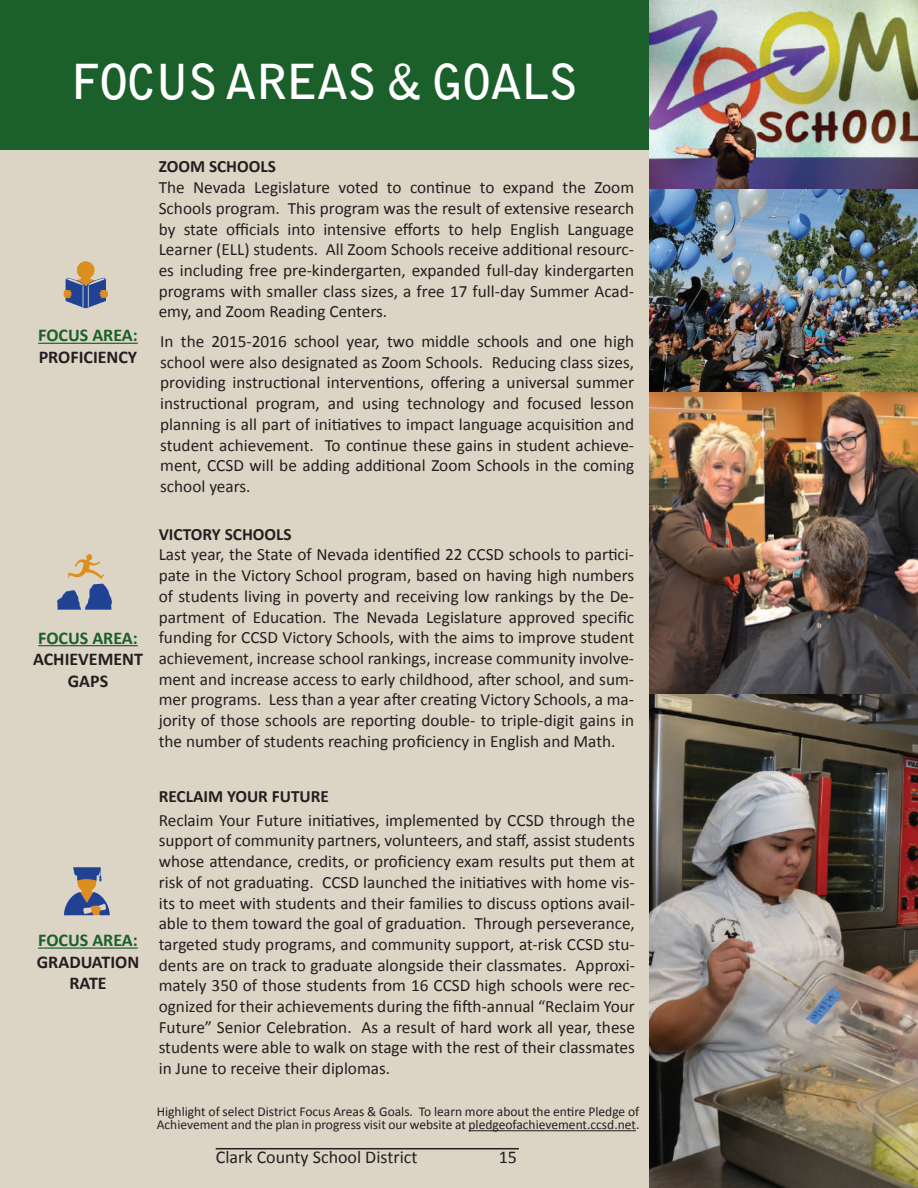
<style>
.page{position:relative;width:918px;height:1188px;background:#dcd5c6}
.page>*{position:absolute;margin:0;border:0;box-sizing:border-box;transform-origin:0 0}
.t1{font:700 48px "Bell Gothic Std";letter-spacing:-.03em;color:#fff}
.t2{font:700 18px/21.6px "Calibri";color:#231f20;text-align:center}
.t3{font:700 18px "Calibri";color:#1b5f2a}
.t4{font:18px "Calibri";color:#231f20}
.t5{font:17.25px/20.7px "Calibri";color:#231f20;text-align:justify}
.t6{font:700 17.25px "Calibri";color:#231f20}
.t7{font:13.5px/13.5px "Calibri";color:#231f20}
</style>
<div class="page">
<hr style="left:216px;top:1148px;width:303px;height:1px;background:#231f20">
<div style="left:0;top:0;width:649px;height:150px;background:#1b5f2a"></div>
<img style="left:649px;top:391px;width:269px;height:797px">
<img style="left:649px;top:0;width:269px;height:391px">
<hr style="left:38px;top:343px;width:100px;height:1px;background:#1b5f2a">
<hr style="left:38px;top:645px;width:100px;height:1px;background:#1b5f2a">
<hr style="left:38px;top:947px;width:100px;height:2px;background:#1b5f2a">
<img style="left:63px;top:261px;width:45px;height:48px">
<img style="left:57px;top:554px;width:55px;height:56px">
<img style="left:64px;top:867px;width:46px;height:49px">
<hr style="left:469px;top:1130px;width:167px;height:1px;background:#231f20">
<h1 class="t1" style="left:71px;top:52px;width:508px">FOCUS AREAS &amp; GOALS</h1>
<p class="t3" style="left:38px;top:324px;width:101px">FOCUS AREA:</p>
<p class="t2" style="left:39px;top:346px;width:100px">PROFICIENCY</p>
<p class="t3" style="left:38px;top:626px;width:101px">FOCUS AREA:</p>
<p class="t2" style="left:33px;top:648px;width:111px">ACHIEVEMENT<br>GAPS</p>
<p class="t6" style="left:159px;top:156px;width:119px">ZOOM SCHOOLS</p>
<p class="t5" style="left:159px;top:177px;width:477px">The Nevada Legislature voted to continue to expand the Zoom Schools program. This program was the result of extensive research by state officials into intensive efforts to help English Language Learner (ELL) students. All Zoom Schools receive additional resourc&shy;es including free pre-kindergarten, expanded full-day kindergarten programs with smaller class sizes, a free 17 full-day Summer Acad&shy;emy, and Zoom Reading Centers.</p>
<p class="t5" style="left:160px;top:331px;width:475px">In the 2015-2016 school year, two middle schools and one high school were also designated as Zoom Schools. Reducing class sizes, providing instructional interventions, offering a universal summer instructional program, and using technology and focused lesson planning is all part of initiatives to impact language acquisition and student achievement. To continue these gains in student achieve&shy;ment, CCSD will be adding additional Zoom Schools in the coming school years.</p>
<p class="t6" style="left:159px;top:523px;width:134px">VICTORY SCHOOLS</p>
<p class="t5" style="left:159px;top:544px;width:477px">Last year, the State of Nevada identified 22 CCSD schools to partici&shy;pate in the Victory School program, based on having high numbers of students living in poverty and receiving low rankings by the De&shy;partment of Education. The Nevada Legislature approved specific funding for CCSD Victory Schools, with the aims to improve student achievement, increase school rankings, increase community involve&shy;ment and increase access to early childhood, after school, and sum&shy;mer programs. Less than a year after creating Victory Schools, a ma&shy;jority of those schools are reporting double- to triple-digit gains in the number of students reaching proficiency in English and Math.</p>
<p class="t3" style="left:38px;top:929px;width:101px">FOCUS AREA:</p>
<p class="t2" style="left:37px;top:951px;width:104px">GRADUATION<br>RATE</p>
<p class="t6" style="left:159px;top:785px;width:172px">RECLAIM YOUR FUTURE</p>
<p class="t5" style="left:159px;top:810px;width:478px">Reclaim Your Future initiatives, implemented by CCSD through the support of community partners, volunteers, and staff, assist students whose attendance, credits, or proficiency exam results put them at risk of not graduating. CCSD launched the initiatives with home vis&shy;its to meet with students and their families to discuss options avail&shy;able to them toward the goal of graduation. Through perseverance, targeted study programs, and community support, at-risk CCSD stu&shy;dents are on track to graduate alongside their classmates. Approxi&shy;mately 350 of those students from 16 CCSD high schools were rec&shy;ognized for their achievements during the fifth-annual “Reclaim Your Future” Senior Celebration. As a result of hard work all year, these students were able to walk on stage with the rest of their classmates in June to receive their diplomas.</p>
<p class="t7" style="left:157px;top:1105px;width:484px">Highlight of select District Focus Areas &amp; Goals. To learn more about the entire Pledge of<br>Achievement and the plan in progress visit our website at pledgeofachievement.ccsd.net.</p>
<p class="t4" style="left:216px;top:1146px;width:203px">Clark County School District</p>
<p class="t4" style="left:499px;top:1146px;width:20px">15</p>
</div>
